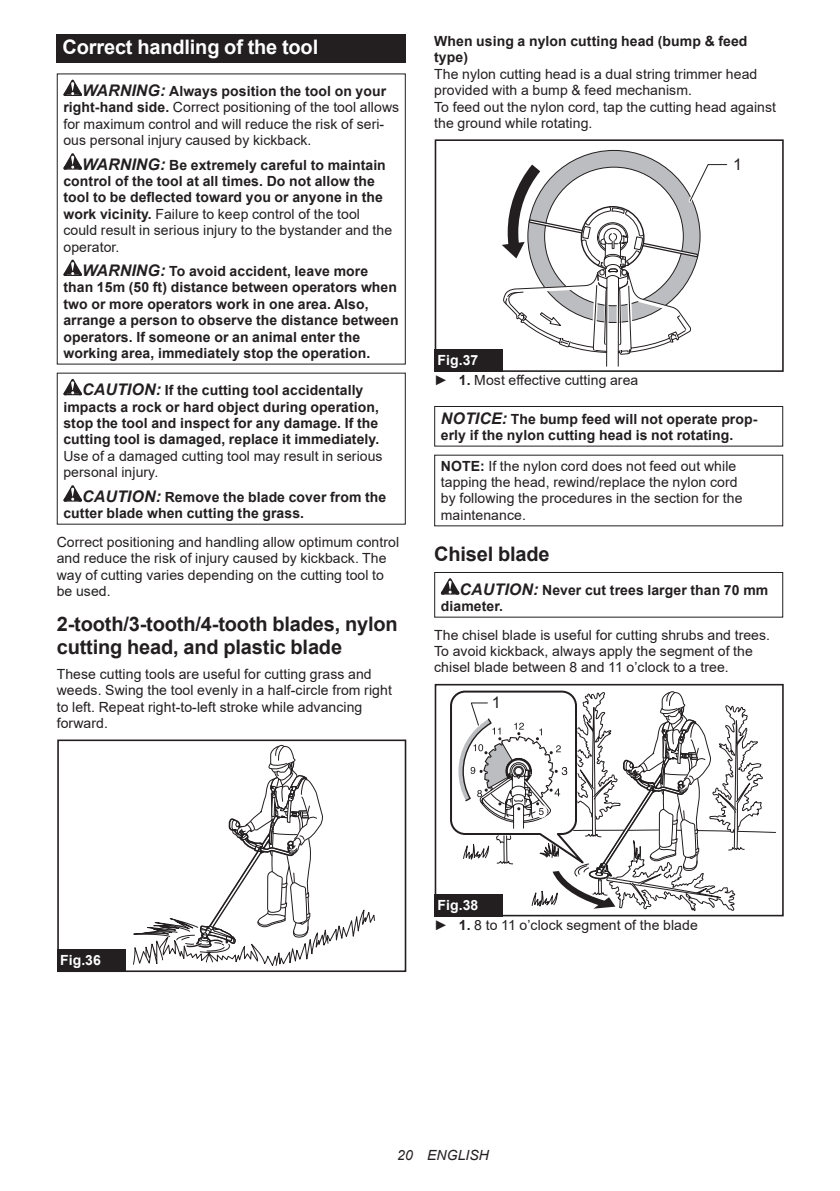
<style>
.page{position:relative;width:840px;height:1191px;background:#fff}
.page>*{position:absolute;margin:0;border:0;box-sizing:border-box;transform-origin:0 0}
.t1{font:700 20px/23.4px "Arial";letter-spacing:-.01em;color:#231f20}
.t2{font:700 20px "Arial";letter-spacing:-.01em;color:#fff}
.t3{font:16px "Arial";color:#231f20}
.t4{font:14px/16.4px "Arial";letter-spacing:.005em;color:#231f20}
.t5{font:700 14px/16.4px "Arial";letter-spacing:.005em;color:#231f20}
.t6{font:italic 14px "Arial";letter-spacing:.005em;color:#231f20}
.t7{font:700 14px "Arial";color:#fff}
.s1{font-weight:700;font-style:italic;font-size:16px}
.s2{font-weight:700}
.s3{font-style:italic;font-size:16px}
.s4{font-weight:400}
.s5{font-weight:700;color:#fff}
</style>
<div class="page">
<div style="left:57px;top:34px;width:348px;height:29px;background:#231f20"></div>
<svg style="left:63px;top:80px;width:19px;height:16px"></svg>
<svg style="left:63px;top:153px;width:19px;height:17px"></svg>
<svg style="left:63px;top:260px;width:19px;height:16px"></svg>
<svg style="left:63px;top:379px;width:19px;height:16px"></svg>
<svg style="left:63px;top:485px;width:19px;height:16px"></svg>
<svg style="left:133px;top:744px;width:242px;height:222px"></svg>
<div style="left:57px;top:739px;width:349px;height:233px;border:2px solid #231f20"></div>
<div style="left:57px;top:949px;width:68px;height:23px;background:#231f20"></div>
<div style="left:434px;top:139px;width:349px;height:233px;border:2px solid #231f20"></div>
<svg style="left:502px;top:150px;width:226px;height:219px"></svg>
<div style="left:434px;top:349px;width:68px;height:23px;background:#231f20"></div>
<div style="left:434px;top:406px;width:348px;height:40px;border:1px solid #231f20"></div>
<svg style="left:440px;top:578px;width:19px;height:16px"></svg>
<div style="left:434px;top:572px;width:348px;height:45px;border:1px solid #231f20"></div>
<div style="left:434px;top:684px;width:349px;height:232px;border:2px solid #231f20"></div>
<svg style="left:448px;top:686px;width:327px;height:230px"></svg>
<div style="left:434px;top:893px;width:68px;height:23px;background:#231f20"></div>
<h1 class="t2" style="left:62px;top:33px;width:257px">Correct handling of the tool</h1>
<p class="t4" style="left:63px;top:83px;width:337px;text-indent:19px"><span class="s1">WARNING:</span> <span class="s2">Always position the tool on your right-hand side.</span> Correct positioning of the tool allows for maximum control and will reduce the risk of seri&shy;ous personal injury caused by kickback.</p>
<p class="t5" style="left:63px;top:157px;width:330px;text-indent:19px"><span class="s3">WARNING:</span> Be extremely careful to maintain control of the tool at all times. Do not allow the tool to be deflected toward you or anyone in the work vicinity. <span class="s4">Failure to keep control of the tool could result in serious injury to the bystander and the operator.</span></p>
<p class="t5" style="left:63px;top:263px;width:336px;text-indent:19px"><span class="s3">WARNING:</span> To avoid accident, leave more than 15m (50 ft) distance between operators when two or more operators work in one area. Also, arrange a person to observe the distance between operators. If someone or an animal enter the working area, immediately stop the operation.</p>
<p class="t5" style="left:63px;top:382px;width:317px;text-align:center"><span class="s3">CAUTION:</span> If the cutting tool accidentally impacts a rock or hard object during operation, stop the tool and inspect for any damage. If the cutting tool is damaged, replace it immediately.</p>
<p class="t4" style="left:63px;top:447px;width:320px">Use of a damaged cutting tool may result in serious personal injury.</p>
<p class="t5" style="left:63px;top:488px;width:324px;text-indent:19px"><span class="s3">CAUTION:</span> Remove the blade cover from the cutter blade when cutting the grass.</p>
<p class="t4" style="left:57px;top:533px;width:344px">Correct positioning and handling allow optimum control and reduce the risk of injury caused by kickback. The way of cutting varies depending on the cutting tool to be used.</p>
<h1 class="t1" style="left:57px;top:612px;width:342px">2-tooth/3-tooth/4-tooth blades, nylon cutting head, and plastic blade</h1>
<p class="t4" style="left:57px;top:665px;width:336px">These cutting tools are useful for cutting grass and weeds. Swing the tool evenly in a half-circle from right to left. Repeat right-to-left stroke while advancing forward.</p>
<p class="t5" style="left:434px;top:33px;width:314px">When using a nylon cutting head (bump &amp; feed type)</p>
<p class="t4" style="left:434px;top:66px;width:343px">The nylon cutting head is a dual string trimmer head provided with a bump &amp; feed mechanism.<br>To feed out the nylon cord, tap the cutting head against the ground while rotating.</p>
<p class="t3" style="left:732px;top:153px;width:10px">1</p>
<p class="t4" style="left:434px;top:350px;width:205px;line-height:20.2px"><span class="s5">Fig.37<br></span>► <span class="s2">1.</span> Most effective cutting area</p>
<p class="t5" style="left:440px;top:410px;width:318px"><span class="s3">NOTICE:</span> The bump feed will not operate prop&shy;erly if the nylon cutting head is not rotating.</p>
<p class="t4" style="left:440px;top:457px;width:303px"><span class="s2">NOTE:</span> If the nylon cord does not feed out while tapping the head, rewind/replace the nylon cord by following the procedures in the section for the maintenance.</p>
<h1 class="t1" style="left:434px;top:542px;width:117px">Chisel blade</h1>
<p class="t5" style="left:440px;top:581px;width:329px;text-indent:19px"><span class="s3">CAUTION:</span> Never cut trees larger than 70 mm diameter.</p>
<p class="t4" style="left:434px;top:626px;width:337px">The chisel blade is useful for cutting shrubs and trees.<br>To avoid kickback, always apply the segment of the chisel blade between 8 and 11 o’clock to a tree.</p>
<p class="t3" style="left:491px;top:692px;width:10px">1</p>
<p class="t7" style="left:60px;top:950px;width:42px">Fig.36</p>
<p class="t4" style="left:434px;top:894px;width:265px;line-height:20.2px"><span class="s5">Fig.38<br></span>► <span class="s2">1.</span> 8 to 11 o’clock segment of the blade</p>
<p class="t6" style="left:397px;top:1146px;width:93px">20 ENGLISH</p>
</div>
